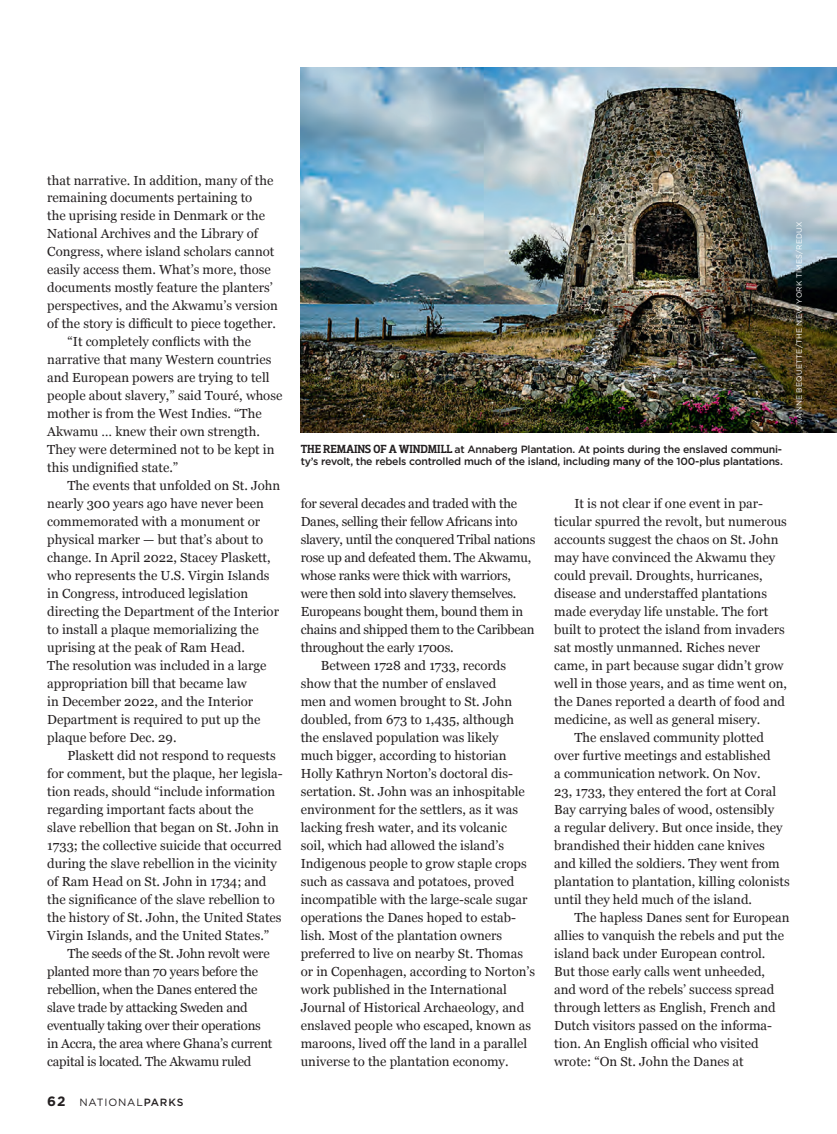
<style>
.page{position:relative;width:837px;height:1134px;background:#fff}
.page>*{position:absolute;margin:0;border:0;box-sizing:border-box;transform-origin:0 0}
.Serif_Body_copy_indent{font:13.2px/18px "Georgia";color:#231f20}
.Serif_Body_copy_indent-2{font:13.2px/18px "Georgia";letter-spacing:-.02em;color:#231f20}
.t1{font:500 10.5px/12px "Gotham";letter-spacing:-.02em;color:#231f20}
.t2{font:10.5px "Gotham";letter-spacing:.08em;color:#231f20}
.Photo_Credit{font:7.5px "Gotham";letter-spacing:.035em;color:#fff}
.s1{font-weight:700;font-size:13.5px}
.s2{font-weight:500}
.s3{font-family:"Dobra Slab";font-size:12px}
</style>
<div class="page">
<img style="left:301px;top:68px;width:536px;height:365px">
<p class="Serif_Body_copy_indent" style="left:47px;top:170px;width:232px">that narrative. In addition, many of the remaining documents pertaining to<br>the uprising reside in Denmark or the National Archives and the Library of Congress, where island scholars cannot easily access them. What’s more, those documents mostly feature the planters’ perspectives, and the Akwamu’s version of the story is difficult to piece together.</p>
<p class="Serif_Body_copy_indent" style="left:47px;top:332px;width:237px;text-indent:20px">“It completely conflicts with the narrative that many Western countries and European powers are trying to tell people about slavery,” said Touré, whose mother is from the West Indies. “The Akwamu … knew their own strength.<br>They were determined not to be kept in this undignified state.”</p>
<p class="Serif_Body_copy_indent" style="left:47px;top:476px;width:235px;text-indent:20px">The events that unfolded on St. John nearly 300 years ago have never been commemorated with a monument or physical marker — but that’s about to change. In April 2022, Stacey Plaskett, who represents the U.S. Virgin Islands in Congress, introduced legislation directing the Department of the Interior to install a plaque memorializing the uprising at the peak of Ram Head.<br>The resolution was included in a large appropriation bill that became law<br>in December 2022, and the Interior Department is required to put up the plaque before Dec. 29.</p>
<p class="Serif_Body_copy_indent" style="left:47px;top:746px;width:237px;text-indent:20px">Plaskett did not respond to requests for comment, but the plaque, her legisla&shy;tion reads, should “include information regarding important facts about the slave rebellion that began on St. John in 1733; the collective suicide that occurred during the slave rebellion in the vicinity of Ram Head on St. John in 1734; and the significance of the slave rebellion to the history of St. John, the United States Virgin Islands, and the United States.”</p>
<p class="Serif_Body_copy_indent-2" style="left:47px;top:944px;width:227px;text-indent:20px">The seeds of the St. John revolt were planted more than 70 years before the rebellion, when the Danes entered the slave trade by attacking Sweden and eventually taking over their operations in Accra, the area where Ghana’s current capital is located. The Akwamu ruled</p>
<p class="t2" style="left:47px;top:1097px;width:138px"><span class="s1">62</span> NATIONAL<span class="s2">PARKS</span></p>
<p class="t1" style="left:301px;top:443px;width:484px"><span class="s3">THE REMAINS OF A WINDMILL</span> at Annaberg Plantation. At points during the enslaved communi&shy;ty’s revolt, the rebels controlled much of the island, including many of the 100-plus plantations.</p>
<p class="Photo_Credit" style="left:795px;top:425px;width:205px;rotate:-90deg">©ANNE BEQUETTE/THE NEW YORK TIMES/REDUX</p>
<p class="Serif_Body_copy_indent-2" style="left:301px;top:494px;width:236px">for several decades and traded with the Danes, selling their fellow Africans into slavery, until the conquered Tribal nations rose up and defeated them. The Akwamu, whose ranks were thick with warriors, were then sold into slavery themselves.<br>Europeans bought them, bound them in chains and shipped them to the Caribbean throughout the early 1700s.</p>
<p class="Serif_Body_copy_indent" style="left:301px;top:656px;width:236px;text-indent:20px">Between 1728 and 1733, records show that the number of enslaved<br>men and women brought to St. John doubled, from 673 to 1,435, although the enslaved population was likely<br>much bigger, according to historian Holly Kathryn Norton’s doctoral dis&shy;sertation. St. John was an inhospitable environment for the settlers, as it was lacking fresh water, and its volcanic<br>soil, which had allowed the island’s Indigenous people to grow staple crops such as cassava and potatoes, proved incompatible with the large-scale sugar operations the Danes hoped to estab&shy;lish. Most of the plantation owners preferred to live on nearby St. Thomas or in Copenhagen, according to Norton’s work published in the International Journal of Historical Archaeology, and enslaved people who escaped, known as maroons, lived off the land in a parallel universe to the plantation economy.</p>
<p class="Serif_Body_copy_indent" style="left:554px;top:494px;width:234px;text-indent:20px">It is not clear if one event in par&shy;ticular spurred the revolt, but numerous accounts suggest the chaos on St. John may have convinced the Akwamu they could prevail. Droughts, hurricanes, disease and understaffed plantations made everyday life unstable. The fort built to protect the island from invaders sat mostly unmanned. Riches never came, in part because sugar didn’t grow well in those years, and as time went on, the Danes reported a dearth of food and medicine, as well as general misery.</p>
<p class="Serif_Body_copy_indent" style="left:554px;top:728px;width:237px;text-indent:20px">The enslaved community plotted over furtive meetings and established<br>a communication network. On Nov.<br>23, 1733, they entered the fort at Coral Bay carrying bales of wood, ostensibly<br>a regular delivery. But once inside, they brandished their hidden cane knives and killed the soldiers. They went from plantation to plantation, killing colonists until they held much of the island.</p>
<p class="Serif_Body_copy_indent" style="left:554px;top:908px;width:237px;text-indent:20px">The hapless Danes sent for European allies to vanquish the rebels and put the island back under European control.<br>But those early calls went unheeded, and word of the rebels’ success spread through letters as English, French and Dutch visitors passed on the informa&shy;tion. An English official who visited wrote: “On St. John the Danes at</p>
</div>
